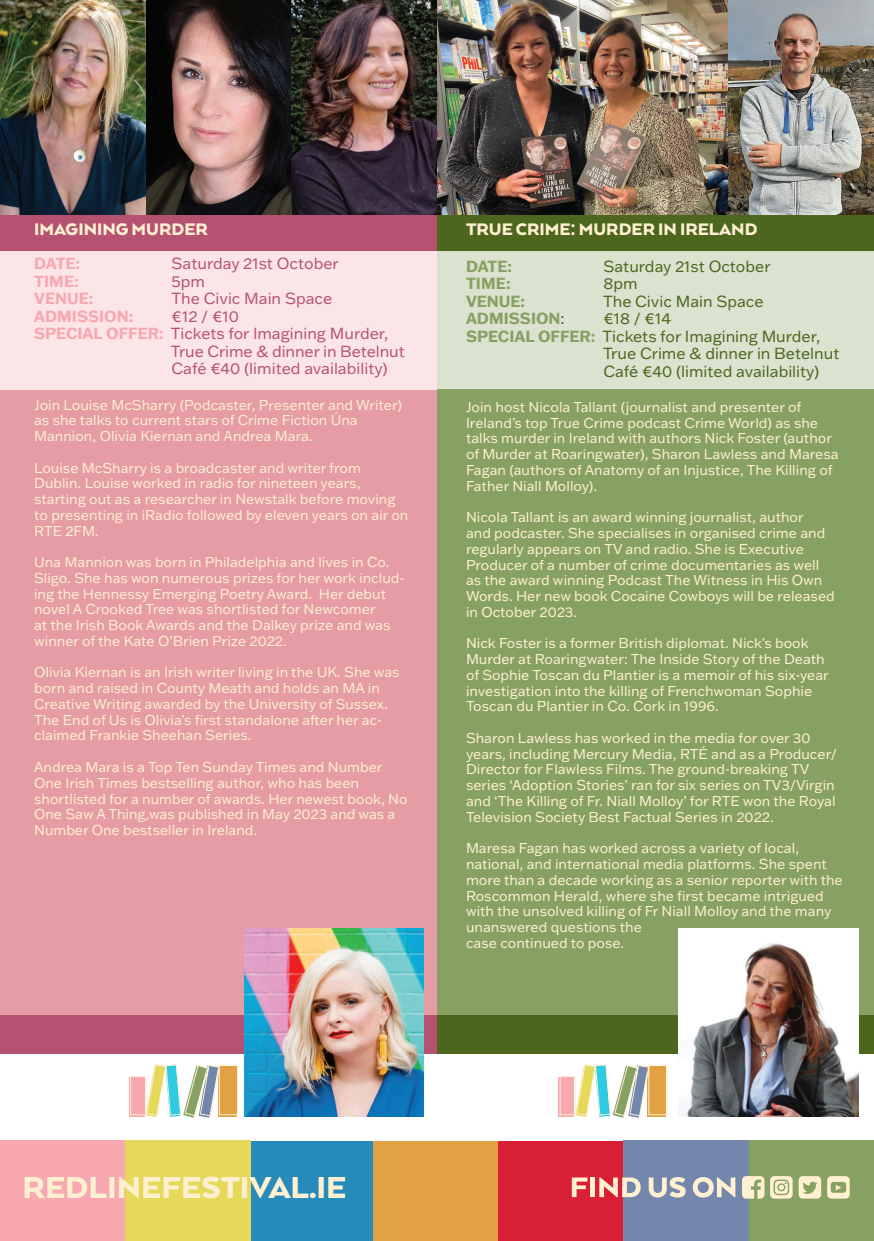
<style>
.page{position:relative;width:874px;height:1241px;background:#fff}
.page>*{position:absolute;margin:0;border:0;box-sizing:border-box;transform-origin:0 0}
.t1{font:900 35px "Arquitecta";color:#fff0d1}
.t2{font:900 19.25px "Arquitecta";color:#fff0d1}
.t3{font:15.75px/17.5px "Franklin Gothic ATF";color:#b65271}
.t4{font:15.75px/17.5px "Franklin Gothic ATF";color:#4c671d}
.t5{font:700 15.75px "Franklin Gothic ATF";color:#f7a8b0}
.t6{font:700 15.75px "Franklin Gothic ATF";color:#87a163}
.t7{font:14px/15.8px "Franklin Gothic ATF";color:#fff0d1}
.s1{font-weight:700;color:#f7a8b0}
.s2{font-weight:400;color:#4c671d}
.s3{font-weight:700;color:#87a163}
</style>
<div class="page">
<div style="left:497px;top:1140px;width:126px;height:100px;background:#d91f36"></div>
<div style="left:748px;top:1140px;width:125px;height:100px;background:#87a163"></div>
<div style="left:372px;top:1140px;width:125px;height:100px;background:#e3a145"></div>
<div style="left:0;top:1140px;width:125px;height:100px;background:#f7a8b0"></div>
<div style="left:623px;top:1140px;width:125px;height:100px;background:#7387ad"></div>
<div style="left:247px;top:1140px;width:125px;height:100px;background:#268aba"></div>
<div style="left:125px;top:1140px;width:125px;height:100px;background:#e6d959"></div>
<svg style="left:742px;top:1175px;width:50px;height:23px"></svg>
<svg style="left:798px;top:1176px;width:22px;height:22px"></svg>
<svg style="left:827px;top:1176px;width:22px;height:22px"></svg>
<svg style="left:571px;top:1177px;width:16px;height:19px"></svg>
<hr style="left:590px;top:1177px;width:4px;height:19px;background:#fff0d1">
<svg style="left:599px;top:1177px;width:41px;height:19px"></svg>
<svg style="left:648px;top:1177px;width:37px;height:20px"></svg>
<svg style="left:692px;top:1177px;width:43px;height:20px"></svg>
<div style="left:0;top:247px;width:437px;height:166px;background:#fce5e7"></div>
<div style="left:0;top:390px;width:437px;height:639px;background:#e59ca4"></div>
<div style="left:0;top:212px;width:437px;height:38px;background:#b65271"></div>
<div style="left:0;top:1015px;width:437px;height:38px;background:#b65271"></div>
<div style="left:437px;top:247px;width:436px;height:149px;background:#dbe2d0"></div>
<div style="left:437px;top:389px;width:436px;height:640px;background:#87a163"></div>
<div style="left:437px;top:212px;width:436px;height:38px;background:#4c671d"></div>
<div style="left:437px;top:1015px;width:436px;height:38px;background:#4c671d"></div>
<img style="left:146px;top:0;width:145px;height:214px">
<img style="left:291px;top:0;width:146px;height:214px">
<img style="left:727px;top:0;width:146px;height:214px">
<img style="left:0;top:0;width:146px;height:214px">
<img style="left:437px;top:0;width:290px;height:214px">
<img style="left:244px;top:928px;width:179px;height:187px">
<img style="left:678px;top:928px;width:179px;height:187px">
<div style="left:129px;top:1076px;width:15px;height:40px;background:#f7a8b0"></div>
<svg style="left:130px;top:1064px;width:108px;height:53px"></svg>
<div style="left:558px;top:1076px;width:16px;height:40px;background:#f7a8b0"></div>
<svg style="left:559px;top:1064px;width:108px;height:53px"></svg>
<p class="t2" style="left:34px;top:217px;width:175px">IMAGINING MURDER</p>
<p class="t5" style="left:34px;top:253px;width:48px">DATE:</p>
<p class="t3" style="left:171px;top:254px;width:169px">Saturday 21st October</p>
<p class="t5" style="left:34px;top:270px;width:46px">TIME:</p>
<p class="t3" style="left:171px;top:272px;width:35px">5pm</p>
<p class="t5" style="left:34px;top:288px;width:61px">VENUE:</p>
<p class="t3" style="left:171px;top:289px;width:162px">The Civic Main Space</p>
<p class="t5" style="left:34px;top:305px;width:101px">ADMISSION:</p>
<p class="t3" style="left:171px;top:307px;width:69px">€12 / €10</p>
<p class="t3" style="left:171px;top:324px;width:235px;text-indent:-137px"><span class="s1">SPECIAL OFFER:</span> Tickets for Imagining Murder,<br>True Crime &amp; dinner in Betelnut<br>Café €40 (limited availability)</p>
<p class="t7" style="left:34px;top:396px;width:369px">Join Louise McSharry (Podcaster, Presenter and Writer) as she talks to current stars of Crime Fiction Úna</p>
<p class="t7" style="left:34px;top:427px;width:280px">Mannion, Olivia Kiernan and Andrea Mara.</p>
<p class="t7" style="left:34px;top:459px;width:375px">Louise McSharry is a broadcaster and writer from Dublin. Louise worked in radio for nineteen years, starting out as a researcher in Newstalk before moving to presenting in iRadio followed by eleven years on air on RTE 2FM.</p>
<p class="t7" style="left:34px;top:553px;width:371px">Una Mannion was born in Philadelphia and lives in Co.<br>Sligo. She has won numerous prizes for her work includ&shy;ing the Hennessy Emerging Poetry Award. Her debut novel A Crooked Tree was shortlisted for Newcomer<br>at the Irish Book Awards and the Dalkey prize and was winner of the Kate O'Brien Prize 2022.</p>
<p class="t7" style="left:34px;top:664px;width:367px">Olivia Kiernan is an Irish writer living in the UK. She was born and raised in County Meath and holds an MA in Creative Writing awarded by the University of Sussex.<br>The End of Us is Olivia’s first standalone after her ac&shy;claimed Frankie Sheehan Series.</p>
<p class="t7" style="left:34px;top:758px;width:375px">Andrea Mara is a Top Ten Sunday Times and Number One Irish Times bestselling author, who has been shortlisted for a number of awards. Her newest book, No One Saw A Thing,was published in May 2023 and was a Number One bestseller in Ireland.</p>
<p class="t2" style="left:466px;top:217px;width:293px">TRUE CRIME: MURDER IN IRELAND</p>
<p class="t6" style="left:466px;top:255px;width:48px">DATE:</p>
<p class="t4" style="left:603px;top:257px;width:169px">Saturday 21st October</p>
<p class="t6" style="left:466px;top:273px;width:46px">TIME:</p>
<p class="t4" style="left:603px;top:274px;width:36px">8pm</p>
<p class="t6" style="left:466px;top:290px;width:61px">VENUE:</p>
<p class="t4" style="left:602px;top:292px;width:162px">The Civic Main Space</p>
<p class="t6" style="left:466px;top:308px;width:100px">ADMISSION<span class="s2">:</span></p>
<p class="t4" style="left:603px;top:309px;width:69px">€18 / €14</p>
<p class="t4" style="left:602px;top:327px;width:238px;text-indent:-137px"><span class="s3">SPECIAL OFFER:</span> Tickets for Imagining Murder,<br>True Crime &amp; dinner in Betelnut<br>Café €40 (limited availability)</p>
<p class="t7" style="left:466px;top:398px;width:374px">Join host Nicola Tallant (journalist and presenter of Ireland’s top True Crime podcast Crime World) as she talks murder in Ireland with authors Nick Foster (author of Murder at Roaringwater), Sharon Lawless and Maresa Fagan (authors of Anatomy of an Injustice, The Killing of Father Niall Molloy).</p>
<p class="t7" style="left:466px;top:509px;width:339px">Nicola Tallant is an award winning journalist, author</p>
<p class="t7" style="left:466px;top:524px;width:370px">and podcaster. She specialises in organised crime and regularly appears on TV and radio. She is Executive Producer of a number of crime documentaries as well as the award winning Podcast The Witness in His Own Words. Her new book Cocaine Cowboys will be released in October 2023.</p>
<p class="t7" style="left:466px;top:635px;width:364px">Nick Foster is a former British diplomat. Nick's book Murder at Roaringwater: The Inside Story of the Death of Sophie Toscan du Plantier is a memoir of his six-year investigation into the killing of Frenchwoman Sophie Toscan du Plantier in Co. Cork in 1996.</p>
<p class="t7" style="left:466px;top:729px;width:372px">Sharon Lawless has worked in the media for over 30 years, including Mercury Media, RTÉ and as a Producer/ Director for Flawless Films. The ground-breaking TV series ‘Adoption Stories’ ran for six series on TV3/Virgin and ‘The Killing of Fr. Niall Molloy’ for RTE won the Royal Television Society Best Factual Series in 2022.</p>
<p class="t7" style="left:466px;top:839px;width:378px">Maresa Fagan has worked across a variety of local, national, and international media platforms. She spent more than a decade working as a senior reporter with the</p>
<p class="t7" style="left:466px;top:887px;width:359px">Roscommon Herald, where she first became intrigued</p>
<p class="t7" style="left:466px;top:902px;width:367px">with the unsolved killing of Fr Niall Molloy and the many</p>
<p class="t7" style="left:466px;top:918px;width:177px">unanswered questions the</p>
<p class="t7" style="left:466px;top:934px;width:160px">case continued to pose.</p>
<h1 class="t1" style="left:22px;top:1165px;width:325px">REDLINEFESTIVAL.IE</h1>
</div>
